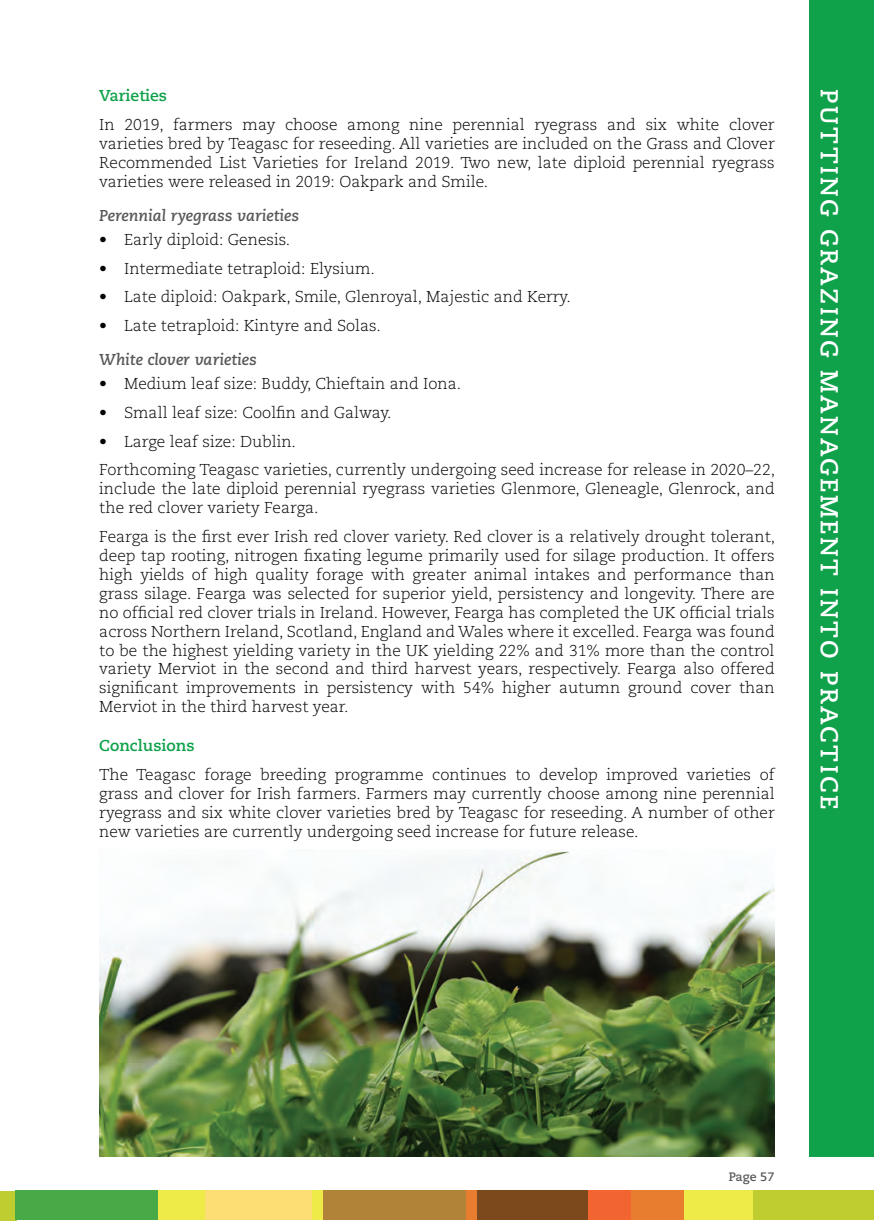
<style>
.page{position:relative;width:874px;height:1221px;background:#fff}
.page>*{position:absolute;margin:0;border:0;box-sizing:border-box;transform-origin:0 0}
.t1{font:700 24.5px "Caecilia LT Std";letter-spacing:.1em;color:#fff}
.t2{font:300 15.75px/18.9px "Caecilia LT Std";color:#040503;text-align:justify}
.t3{font:italic 700 15.75px "Caecilia LT Std";color:#57585a}
.t4{font:700 15.75px "Caecilia LT Std";color:#0fa24a}
.t5{font:700 12.25px "Caecilia LT Std";letter-spacing:-.005em;color:#57585a}
</style>
<div class="page">
<div style="left:0;top:1191px;width:17px;height:29px;background:#c0cd30"></div>
<div style="left:15px;top:1190px;width:143px;height:29px;background:#47aa47"></div>
<div style="left:204px;top:1190px;width:108px;height:29px;background:#fdde74"></div>
<div style="left:158px;top:1190px;width:47px;height:29px;background:#eeea47"></div>
<div style="left:322px;top:1190px;width:144px;height:29px;background:#b08339"></div>
<div style="left:312px;top:1190px;width:10px;height:29px;background:#eeea47"></div>
<div style="left:476px;top:1190px;width:112px;height:29px;background:#7c491c"></div>
<div style="left:466px;top:1190px;width:10px;height:29px;background:#e87c2f"></div>
<div style="left:630px;top:1190px;width:54px;height:29px;background:#e87c2f"></div>
<div style="left:587px;top:1190px;width:43px;height:29px;background:#f26430"></div>
<div style="left:751px;top:1190px;width:122px;height:29px;background:#c0cd30"></div>
<div style="left:684px;top:1190px;width:68px;height:29px;background:#eeea47"></div>
<img style="left:99px;top:850px;width:675px;height:306px">
<div style="left:809px;top:0;width:64px;height:1156px;background:#0fa24a"></div>
<p class="t4" style="left:99px;top:87px;width:69px">Varieties</p>
<p class="t2" style="left:99px;top:116px;width:676px">In 2019, farmers may choose among nine perennial ryegrass and six white clover varieties bred by Teagasc for reseeding. All varieties are included on the Grass and Clover Recommended List Varieties for Ireland 2019. Two new, late diploid perennial ryegrass varieties were released in 2019: Oakpark and Smile.</p>
<p class="t3" style="left:99px;top:206px;width:201px">Perennial ryegrass varieties</p>
<p class="t2" style="left:99px;top:230px;width:192px">• Early diploid: Genesis.</p>
<p class="t2" style="left:99px;top:259px;width:277px">• Intermediate tetraploid: Elysium.</p>
<p class="t2" style="left:99px;top:288px;width:472px">• Late diploid: Oakpark, Smile, Glenroyal, Majestic and Kerry.</p>
<p class="t2" style="left:99px;top:317px;width:283px">• Late tetraploid: Kintyre and Solas.</p>
<p class="t3" style="left:99px;top:350px;width:159px">White clover varieties</p>
<p class="t2" style="left:99px;top:374px;width:363px">• Medium leaf size: Buddy, Chieftain and Iona.</p>
<p class="t2" style="left:99px;top:403px;width:294px">• Small leaf size: Coolfin and Galway.</p>
<p class="t2" style="left:99px;top:427px;width:677px;line-height:28.9px">• Large leaf size: Dublin.<br>Forthcoming Teagasc varieties, currently undergoing seed increase for release in 2020–22,</p>
<p class="t2" style="left:99px;top:480px;width:676px">include the late diploid perennial ryegrass varieties Glenmore, Gleneagle, Glenrock, and the red clover variety Fearga.</p>
<p class="t2" style="left:99px;top:527px;width:677px">Fearga is the first ever Irish red clover variety. Red clover is a relatively drought tolerant, deep tap rooting, nitrogen fixating legume primarily used for silage production. It offers high yields of high quality forage with greater animal intakes and performance than grass silage. Fearga was selected for superior yield, persistency and longevity. There are no official red clover trials in Ireland. However, Fearga has completed the UK official trials across Northern Ireland, Scotland, England and Wales where it excelled. Fearga was found to be the highest yielding variety in the UK yielding 22% and 31% more than the control variety Merviot in the second and third harvest years, respectively. Fearga also offered significant improvements in persistency with 54% higher autumn ground cover than Merviot in the third harvest year.</p>
<p class="t4" style="left:99px;top:736px;width:97px">Conclusions</p>
<p class="t2" style="left:99px;top:765px;width:676px">The Teagasc forage breeding programme continues to develop improved varieties of grass and clover for Irish farmers. Farmers may currently choose among nine perennial ryegrass and six white clover varieties bred by Teagasc for reseeding. A number of other new varieties are currently undergoing seed increase for future release.</p>
<h1 class="t1" style="left:843px;top:89px;width:721px;rotate:90deg">PUTTING GRAZING MANAGEMENT INTO PRACTICE</h1>
<p class="t5" style="left:728px;top:1169px;width:47px">Page 57</p>
</div>
